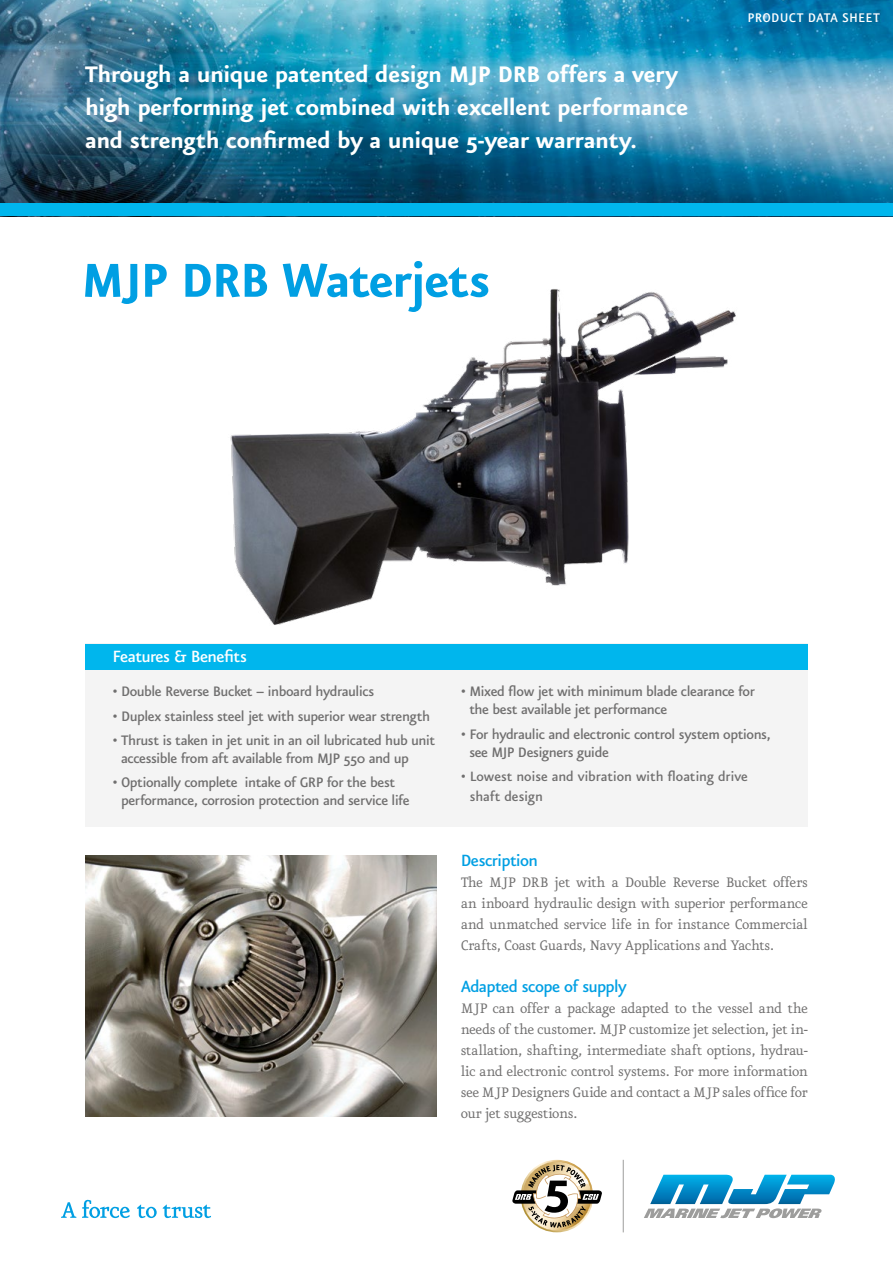
<style>
.page{position:relative;width:893px;height:1263px;background:#fff}
.page>*{position:absolute;margin:0;border:0;box-sizing:border-box;transform-origin:0 0}
.t1{font:700 57px "Eureka Sans";letter-spacing:-.03em;color:#009fe3}
.t2{font:700 27px/33px "Eureka Sans";letter-spacing:-.015em;color:#fff}
.t3{font:500 19.5px "Eureka Sans";letter-spacing:-.03em;color:#009fe3}
.t4{font:500 19.5px "Eureka Sans";letter-spacing:-.03em;color:#fff}
.t5{font:16.5px/21px "Eureka";letter-spacing:-.03em;color:#706f6f;text-align:justify}
.t6{font:500 16.5px/18px "Eureka Sans";letter-spacing:-.03em;color:#706f6f}
.t7{font:500 16.2px/20.2px "Eureka Sans";letter-spacing:-.01em;color:#706f6f}
.t8{font:500 15px "Eureka Sans";letter-spacing:.015em;color:#fff}
</style>
<div class="page">
<img style="left:0;top:0;width:893px;height:203px">
<div style="left:0;top:203px;width:893px;height:13px;background:#00b6ed"></div>
<img style="left:85px;top:855px;width:352px;height:262px">
<img style="left:230px;top:289px;width:506px;height:336px">
<svg style="left:61px;top:1202px;width:15px;height:16px"></svg>
<svg style="left:82px;top:1200px;width:48px;height:18px"></svg>
<svg style="left:137px;top:1204px;width:20px;height:14px"></svg>
<svg style="left:163px;top:1204px;width:48px;height:14px"></svg>
<svg style="left:512px;top:1160px;width:90px;height:72px"></svg>
<hr style="left:623px;top:1160px;width:1px;height:72px;background:#9d9d9c">
<svg style="left:644px;top:1175px;width:191px;height:43px"></svg>
<div style="left:85px;top:643px;width:723px;height:184px;background:#f4f4f4"></div>
<div style="left:85px;top:644px;width:723px;height:25px;background:#00b6ed"></div>
<h2 class="t2" style="left:85px;top:59px;width:604px">Through a unique patented design MJP DRB offers a very high performing jet combined with excellent performance and strength confirmed by a unique 5-year warranty.</h2>
<h1 class="t1" style="left:81px;top:252px;width:411px">MJP DRB Waterjets</h1>
<p class="t8" style="left:748px;top:10px;width:134px">PRODUCT DATA SHEET</p>
<p class="t4" style="left:112px;top:647px;width:136px">Features &amp; Benefits</p>
<p class="t6" style="left:112px;top:683px;width:264px">• Double Reverse Bucket – inboard hydraulics</p>
<p class="t6" style="left:112px;top:707px;width:319px">• Duplex stainless steel jet with superior wear strength</p>
<p class="t6" style="left:121px;top:732px;width:316px;text-indent:-9px">• Thrust is taken in jet unit in an oil lubricated hub unit accessible from aft available from MJP 550 and up</p>
<p class="t6" style="left:121px;top:774px;width:290px;text-indent:-9px">• Optionally complete intake of GRP for the best performance, corrosion protection and service life</p>
<p class="t6" style="left:469px;top:683px;width:287px;text-indent:-9px">• Mixed flow jet with minimum blade clearance for the best available jet performance</p>
<p class="t6" style="left:469px;top:725px;width:303px;text-indent:-9px">• For hydraulic and electronic control system options, see MJP Designers guide</p>
<p class="t7" style="left:470px;top:767px;width:280px;text-indent:-9px">• Lowest noise and vibration with floating drive shaft design</p>
<p class="t3" style="left:461px;top:850px;width:79px">Description</p>
<p class="t5" style="left:461px;top:872px;width:349px">The MJP DRB jet with a Double Reverse Bucket offers an inboard hydraulic design with superior performance and unmatched service life in for instance Commercial Crafts, Coast Guards, Navy Applications and Yachts.</p>
<p class="t3" style="left:461px;top:976px;width:167px">Adapted scope of supply</p>
<p class="t5" style="left:461px;top:998px;width:349px">MJP can offer a package adapted to the vessel and the needs of the customer. MJP customize jet selection, jet in&shy;stallation, shafting, intermediate shaft options, hydrau&shy;lic and electronic control systems. For more information see MJP Designers Guide and contact a MJP sales office for our jet suggestions.</p>
</div>
